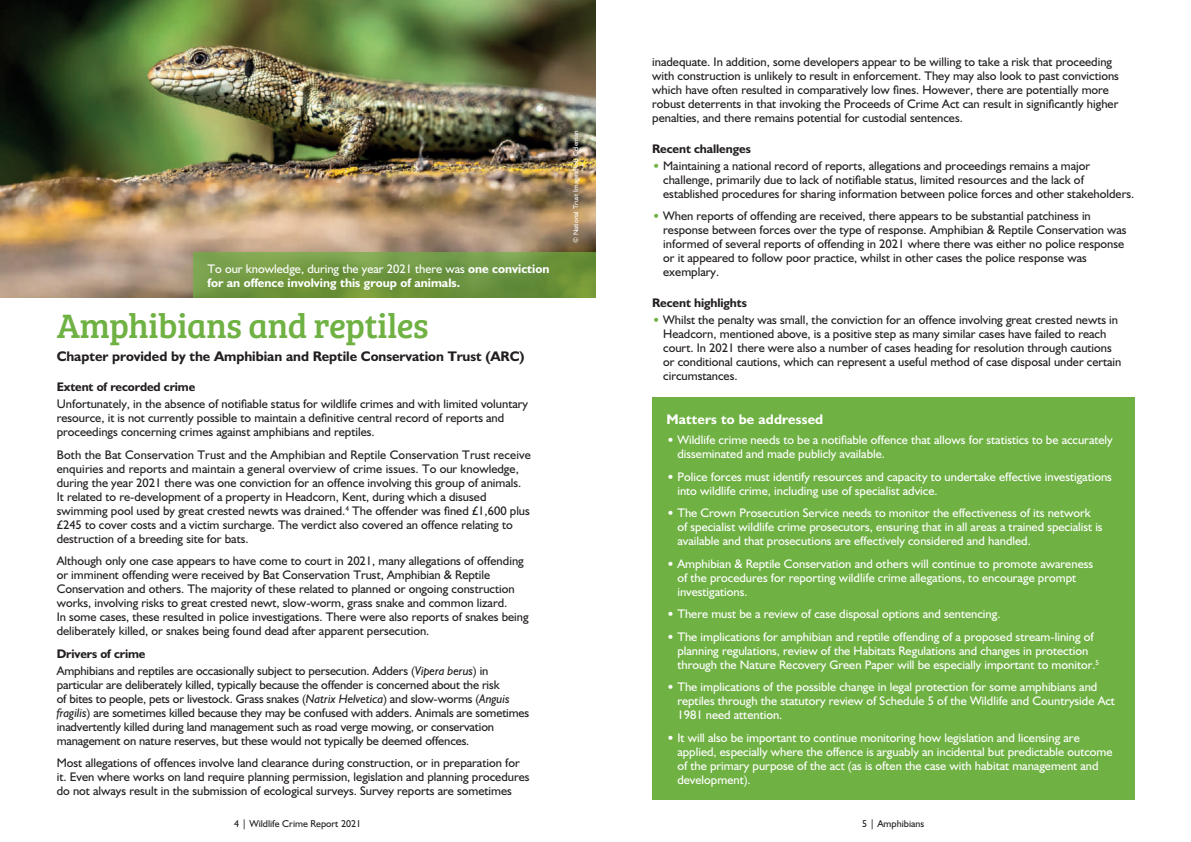
<style>
.page{position:relative;width:1191px;height:842px;background:#fff}
.page>*{position:absolute;margin:0;border:0;box-sizing:border-box;transform-origin:0 0}
.t1{font:35px "Bree Serif";letter-spacing:-.01em;color:#6fb143}
.t2{font:700 14px "Humanist 521 BT";letter-spacing:-.005em;color:#231f20}
.t3{font:700 14px "Humanist 521 BT";letter-spacing:.01em;color:#fff}
.t4{font:12.5px/14px "Humanist 521 BT";color:#231f20}
.t5{font:12.5px/14px "Humanist 521 BT";color:#fff}
.t6{font:700 12.5px/14px "Humanist 521 BT";color:#fff}
.t7{font:700 12.5px "Humanist 521 BT";letter-spacing:-.01em;color:#231f20}
.t8{font:10px "Humanist 521 BT";color:#231f20}
.t9{font:7px "Humanist 521 BT";letter-spacing:.01em;color:#fff}
.s1{font-weight:400}
.s2{font-weight:700}
.s3{font-style:italic}
.s4{font-size:14px;color:#6fb143}
.s5{font-size:14px}
</style>
<div class="page">
<div style="left:652px;top:397px;width:482px;height:402px;background:#6fb143"></div>
<img style="left:0;top:0;width:595px;height:298px">
<svg style="left:193px;top:252px;width:402px;height:46px;background:#709741"></svg>
<p class="t6" style="left:207px;top:262px;width:343px"><span class="s1">To our knowledge, during the year 2021 there was</span> one conviction for an offence involving this group of animals.</p>
<h1 class="t1" style="left:57px;top:300px;width:374px">Amphibians and reptiles</h1>
<p class="t2" style="left:57px;top:347px;width:469px">Chapter provided by the Amphibian and Reptile Conservation Trust (ARC)</p>
<p class="t7" style="left:57px;top:379px;width:140px">Extent of recorded crime</p>
<p class="t4" style="left:57px;top:397px;width:473px">Unfortunately, in the absence of notifiable status for wildlife crimes and with limited voluntary resource, it is not currently possible to maintain a definitive central record of reports and proceedings concerning crimes against amphibians and reptiles.</p>
<p class="t4" style="left:57px;top:447px;width:475px">Both the Bat Conservation Trust and the Amphibian and Reptile Conservation Trust receive enquiries and reports and maintain a general overview of crime issues. To our knowledge, during the year 2021 there was one conviction for an offence involving this group of animals.<br>It related to re-development of a property in Headcorn, Kent, during which a disused swimming pool used by great crested newts was drained.<sup>4</sup> The offender was fined £1,600 plus £245 to cover costs and a victim surcharge. The verdict also covered an offence relating to destruction of a breeding site for bats.</p>
<p class="t4" style="left:57px;top:554px;width:473px">Although only one case appears to have come to court in 2021, many allegations of offending or imminent offending were received by Bat Conservation Trust, Amphibian &amp; Reptile Conservation and others. The majority of these related to planned or ongoing construction works, involving risks to great crested newt, slow-worm, grass snake and common lizard.<br>In some cases, these resulted in police investigations. There were also reports of snakes being deliberately killed, or snakes being found dead after apparent persecution.</p>
<p class="t4" style="left:57px;top:645px;width:433px;line-height:16.8px"><span class="s2">Drivers of crime<br></span>Amphibians and reptiles are occasionally subject to persecution. Adders (<span class="s3">Vipera berus</span>) in</p>
<p class="t4" style="left:57px;top:677px;width:474px">particular are deliberately killed, typically because the offender is concerned about the risk<br>of bites to people, pets or livestock. Grass snakes (<span class="s3">Natrix Helvetica</span>) and slow-worms (<span class="s3">Anguis fragilis</span>) are sometimes killed because they may be confused with adders. Animals are sometimes inadvertently killed during land management such as road verge mowing, or conservation management on nature reserves, but these would not typically be deemed offences.</p>
<p class="t4" style="left:57px;top:756px;width:474px">Most allegations of offences involve land clearance during construction, or in preparation for it. Even where works on land require planning permission, legislation and planning procedures do not always result in the submission of ecological surveys. Survey reports are sometimes</p>
<p class="t9" style="left:571px;top:243px;width:114px;rotate:-90deg">© National Trust Images/Rob Coleman</p>
<p class="t4" style="left:652px;top:55px;width:468px">inadequate. In addition, some developers appear to be willing to take a risk that proceeding with construction is unlikely to result in enforcement. They may also look to past convictions which have often resulted in comparatively low fines. However, there are potentially more robust deterrents in that invoking the Proceeds of Crime Act can result in significantly higher penalties, and there remains potential for custodial sentences.</p>
<p class="t7" style="left:652px;top:141px;width:100px">Recent challenges</p>
<p class="t4" style="left:663px;top:158px;width:472px;text-indent:-11px"><span class="s4">•</span> Maintaining a national record of reports, allegations and proceedings remains a major challenge, primarily due to lack of notifiable status, limited resources and the lack of established procedures for sharing information between police forces and other stakeholders.</p>
<p class="t4" style="left:663px;top:209px;width:465px;text-indent:-11px"><span class="s4">•</span> When reports of offending are received, there appears to be substantial patchiness in response between forces over the type of response. Amphibian &amp; Reptile Conservation was informed of several reports of offending in 2021 where there was either no police response or it appeared to follow poor practice, whilst in other cases the police response was exemplary.</p>
<p class="t7" style="left:652px;top:295px;width:96px">Recent highlights</p>
<p class="t4" style="left:663px;top:313px;width:460px;text-indent:-11px"><span class="s4">•</span> Whilst the penalty was small, the conviction for an offence involving great crested newts in Headcorn, mentioned above, is a positive step as many similar cases have failed to reach court. In 2021 there were also a number of cases heading for resolution through cautions or conditional cautions, which can represent a useful method of case disposal under certain circumstances.</p>
<p class="t3" style="left:666px;top:411px;width:158px">Matters to be addressed</p>
<p class="t5" style="left:677px;top:433px;width:437px;text-indent:-11px"><span class="s5">•</span> Wildlife crime needs to be a notifiable offence that allows for statistics to be accurately disseminated and made publicly available.</p>
<p class="t5" style="left:677px;top:469px;width:436px;text-indent:-11px"><span class="s5">•</span> Police forces must identify resources and capacity to undertake effective investigations into wildlife crime, including use of specialist advice.</p>
<p class="t5" style="left:677px;top:506px;width:427px;text-indent:-11px"><span class="s5">•</span> The Crown Prosecution Service needs to monitor the effectiveness of its network of specialist wildlife crime prosecutors, ensuring that in all areas a trained specialist is available and that prosecutions are effectively considered and handled.</p>
<p class="t5" style="left:677px;top:556px;width:417px;text-indent:-11px"><span class="s5">•</span> Amphibian &amp; Reptile Conservation and others will continue to promote awareness of the procedures for reporting wildlife crime allegations, to encourage prompt investigations.</p>
<p class="t5" style="left:666px;top:607px;width:336px"><span class="s5">•</span> There must be a review of case disposal options and sentencing.</p>
<p class="t5" style="left:677px;top:629px;width:423px;text-indent:-11px"><span class="s5">•</span> The implications for amphibian and reptile offending of a proposed stream-lining of planning regulations, review of the Habitats Regulations and changes in protection through the Nature Recovery Green Paper will be especially important to monitor.<sup>5</sup></p>
<p class="t5" style="left:677px;top:680px;width:439px;text-indent:-11px"><span class="s5">•</span> The implications of the possible change in legal protection for some amphibians and reptiles through the statutory review of Schedule 5 of the Wildlife and Countryside Act<br>1981 need attention.</p>
<p class="t5" style="left:677px;top:730px;width:437px;text-indent:-11px"><span class="s5">•</span> It will also be important to continue monitoring how legislation and licensing are applied, especially where the offence is arguably an incidental but predictable outcome of the primary purpose of the act (as is often the case with habitat management and development).</p>
<p class="t8" style="left:234px;top:817px;width:128px">4 | Wildlife Crime Report 2021</p>
<p class="t8" style="left:862px;top:817px;width:63px">5 | Amphibians</p>
</div>
